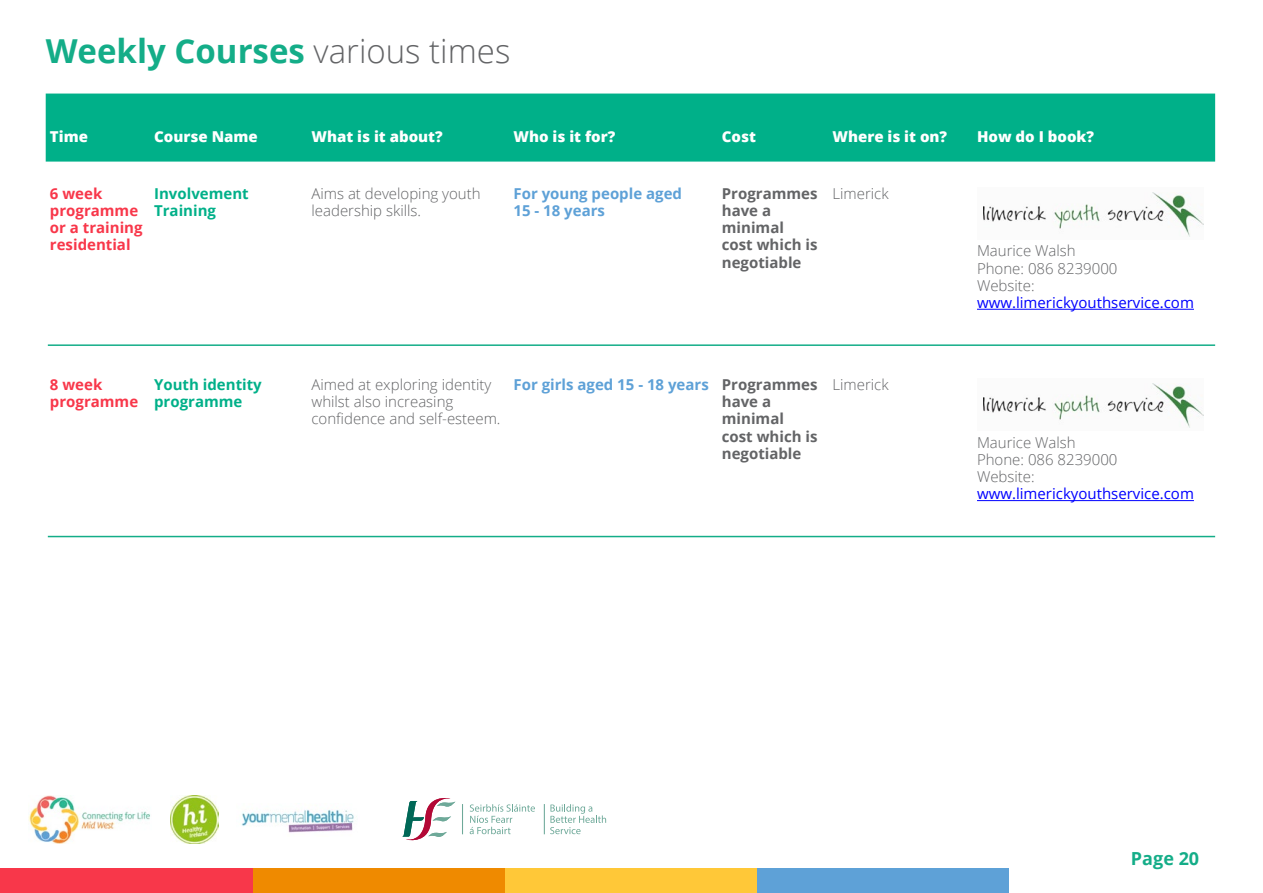
<style>
.page{position:relative;width:1263px;height:893px;background:#fff}
.page>*{position:absolute;margin:0;border:0;box-sizing:border-box;transform-origin:0 0}
.t1{font:700 33px "Open Sans";color:#14ad88}
.t2{font:700 18px "Open Sans";color:#14ad88}
.t3{font:300 15px/17.2px "Open Sans";color:#636466}
.t4{font:700 15px/17.2px "Open Sans";color:#636466}
.t5{font:800 15px "Open Sans";color:#fff}
.t6{font:15px "Open Sans";color:#00f}
.t7{font:700 15px/17.2px "Open Sans";color:#f8374a}
.t8{font:700 15px/17.2px "Open Sans";color:#00b089}
.t9{font:700 15px/17.2px "Open Sans";color:#5ea1d7}
.s1{font-weight:300;color:#636466}
.s2{color:#5ea1d7}
</style>
<div class="page">
<div style="left:46px;top:94px;width:1169px;height:68px;background:#00b089"></div>
<hr style="left:977px;top:309px;width:217px;height:1px;background:#00f">
<div style="left:977px;top:187px;width:227px;height:52px;background:#fbfbfb"></div>
<img style="left:984px;top:192px;width:220px;height:44px">
<hr style="left:977px;top:500px;width:217px;height:1px;background:#00f">
<div style="left:977px;top:378px;width:227px;height:52px;background:#fbfbfb"></div>
<img style="left:984px;top:384px;width:220px;height:43px">
<div style="left:757px;top:868px;width:252px;height:25px;background:#5ea1d7"></div>
<div style="left:0;top:868px;width:253px;height:25px;background:#f8374a"></div>
<div style="left:505px;top:868px;width:252px;height:25px;background:#ffc838"></div>
<div style="left:253px;top:868px;width:252px;height:25px;background:#ef8a00"></div>
<svg style="left:402px;top:798px;width:53px;height:43px"></svg>
<svg style="left:470px;top:804px;width:65px;height:30px"></svg>
<svg style="left:550px;top:804px;width:56px;height:30px"></svg>
<hr style="left:462px;top:804px;width:1px;height:30px;background:#6ea999">
<hr style="left:544px;top:804px;width:1px;height:30px;background:#6ea999">
<img style="left:29px;top:795px;width:121px;height:48px">
<img style="left:170px;top:795px;width:48px;height:48px">
<img style="left:241px;top:809px;width:113px;height:24px">
<hr style="left:48px;top:344px;width:1167px;height:2px;background:#14ad88">
<hr style="left:48px;top:536px;width:1167px;height:1px;background:#14ad88">
<h1 class="t1" style="left:46px;top:27px;width:466px">Weekly Courses <span class="s1">various times</span></h1>
<p class="t5" style="left:50px;top:125px;width:40px">Time</p>
<p class="t5" style="left:154px;top:125px;width:105px">Course Name</p>
<p class="t5" style="left:311px;top:125px;width:133px">What is it about?</p>
<p class="t5" style="left:513px;top:125px;width:103px">Who is it for?</p>
<p class="t5" style="left:722px;top:125px;width:36px">Cost</p>
<p class="t5" style="left:832px;top:125px;width:116px">Where is it on?</p>
<p class="t5" style="left:977px;top:125px;width:119px">How do I book?</p>
<p class="t7" style="left:50px;top:184px;width:94px">6 week programme or a training residential</p>
<p class="t8" style="left:154px;top:184px;width:96px">Involvement<br>Training</p>
<p class="t3" style="left:311px;top:184px;width:171px">Aims at developing youth leadership skills.</p>
<p class="t9" style="left:513px;top:184px;width:170px">For young people aged<br>15 - 18 years</p>
<p class="t4" style="left:722px;top:184px;width:97px">Programmes have a minimal cost which is negotiable</p>
<p class="t3" style="left:832px;top:184px;width:58px">Limerick</p>
<p class="t7" style="left:50px;top:375px;width:90px">8 week programme</p>
<p class="t8" style="left:154px;top:375px;width:109px">Youth identity programme</p>
<p class="t3" style="left:311px;top:375px;width:191px">Aimed at exploring identity whilst also increasing confidence and self-esteem.</p>
<p class="t4" style="left:722px;top:375px;width:97px;text-indent:-208px"><span class="s2">For girls aged 15 - 18 years</span> Programmes have a minimal cost which is negotiable</p>
<p class="t3" style="left:832px;top:375px;width:58px">Limerick</p>
<p class="t3" style="left:977px;top:242px;width:142px">Maurice Walsh<br>Phone: 086 8239000<br>Website:</p>
<p class="t6" style="left:977px;top:292px;width:218px">www.limerickyouthservice.com</p>
<p class="t3" style="left:977px;top:433px;width:142px">Maurice Walsh<br>Phone: 086 8239000<br>Website:</p>
<p class="t6" style="left:977px;top:484px;width:218px">www.limerickyouthservice.com</p>
<p class="t2" style="left:1131px;top:846px;width:70px">Page 20</p>
</div>
